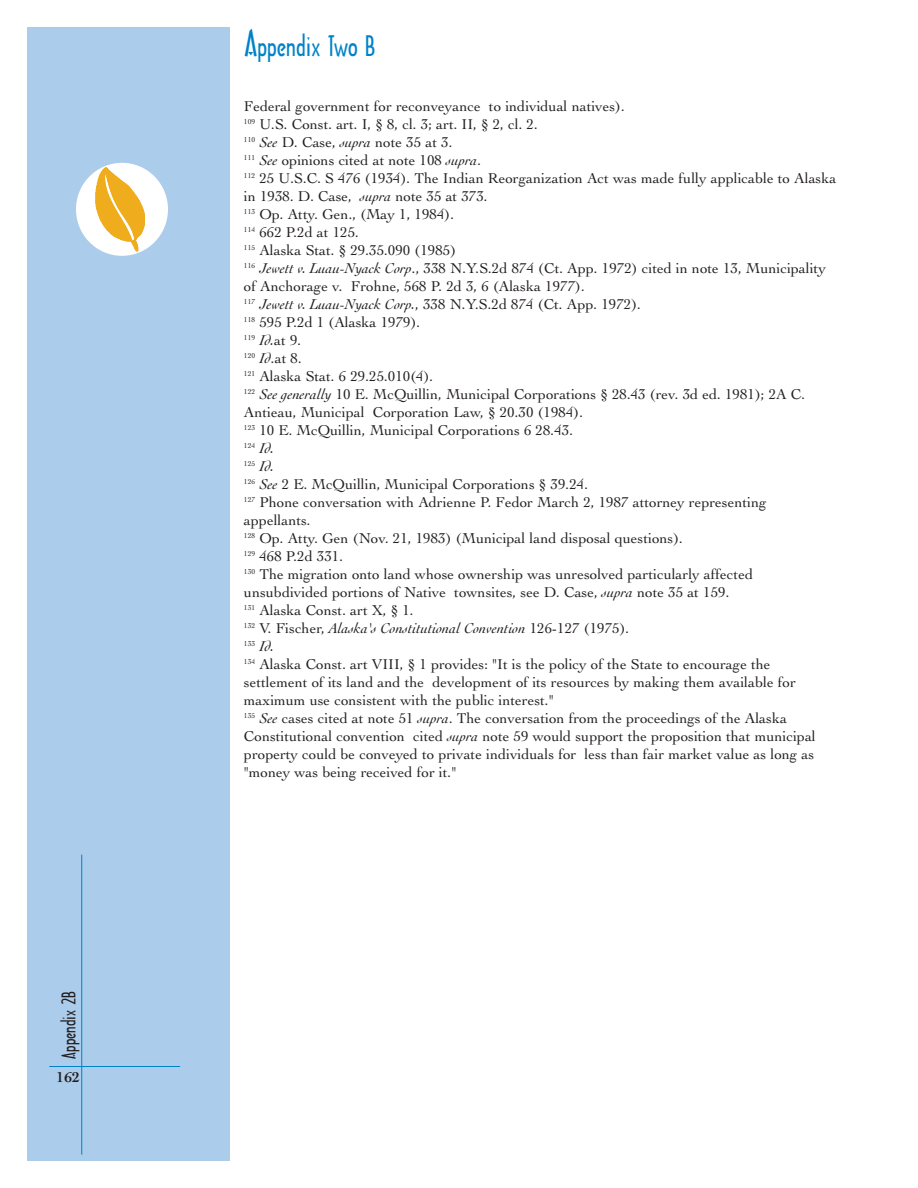
<style>
.page{position:relative;width:918px;height:1188px;background:#fff}
.page>*{position:absolute;margin:0;border:0;box-sizing:border-box;transform-origin:0 0}
.t1{font:27px "Arquitectura";color:#0082c8}
.t2{font:18px "Arquitectura";color:#231f20}
.t3{font:15px/18px "Cochin";color:#231f20}
.t4{font:700 15px "Cochin";color:#231f20}
.t5{font:7.5px "Cochin";color:#231f20}
.s1{font-size:34.5px}
.s2{font-style:italic}
.s3{font-style:italic;font-size:15px}
</style>
<div class="page">
<div style="left:27px;top:27px;width:203px;height:1134px;background:#abccea"></div>
<hr style="left:81px;top:855px;width:1px;height:300px;background:#0082c8">
<hr style="left:49px;top:1066px;width:131px;height:1px;background:#0082c8">
<svg style="left:76px;top:163px;width:92px;height:93px;background:#fbf3e1"></svg>
<img style="left:105px;top:167px;width:40px;height:85px">
<p class="t2" style="left:59px;top:1059px;width:69px;rotate:-90deg">Appendix 2B</p>
<p class="t4" style="left:57px;top:1071px;width:25px">162</p>
<h1 class="t1" style="left:245px;top:31px;width:132px"><span class="s1">A</span>ppendix Two B</h1>
<p class="t3" style="left:244px;top:98px;width:594px">Federal government for reconveyance to individual natives).<br><sup>109</sup> U.S. Const. art. I, § 8, cl. 3; art. II, § 2, cl. 2.<br><sup>110</sup> <span class="s2">See</span> D. Case, <span class="s2">supra</span> note 35 at 3.<br><sup>111</sup> <span class="s2">See</span> opinions cited at note 108 <span class="s2">supra</span>.<br><sup>112</sup> 25 U.S.C. S 476 (1934). The Indian Reorganization Act was made fully applicable to Alaska in 1938. D. Case, <span class="s2">supra</span> note 35 at 373.<br><sup>113</sup> Op. Atty. Gen., (May 1, 1984).<br><sup>114</sup> 662 P.2d at 125.<br><sup>115</sup> Alaska Stat. § 29.35.090 (1985)<br><sup>116</sup> <span class="s2">Jewett v. Luau-Nyack Corp</span>., 338 N.Y.S.2d 874 (Ct. App. 1972) cited in note 13, Municipality of Anchorage v. Frohne, 568 P. 2d 3, 6 (Alaska 1977).<br><sup>117</sup> <span class="s2">Jewett v. Luau-Nyack Corp.</span>, 338 N.Y.S.2d 874 (Ct. App. 1972).<br><sup>118</sup> 595 P.2d 1 (Alaska 1979).<br><sup>119</sup> <span class="s2">Id.</span>at 9.<br><sup>120</sup> <span class="s2">Id</span>.at 8.<br><sup>121</sup> Alaska Stat. 6 29.25.010(4).<br><sup>122</sup> <span class="s2">See generally</span> 10 E. McQuillin, Municipal Corporations § 28.43 (rev. 3d ed. 1981); 2A C.<br>Antieau, Municipal Corporation Law, § 20.30 (1984).<br><sup>123</sup> 10 E. McQuillin, Municipal Corporations 6 28.43.</p>
<p class="t5" style="left:244px;top:442px;width:32px">124 <span class="s3">Id.</span></p>
<p class="t5" style="left:244px;top:460px;width:32px">125 <span class="s3">Id.</span></p>
<p class="t3" style="left:244px;top:476px;width:524px"><sup>126</sup> <span class="s2">See</span> 2 E. McQuillin, Municipal Corporations § 39.24.<br><sup>127</sup> Phone conversation with Adrienne P. Fedor March 2, 1987 attorney representing appellants.<br><sup>128</sup> Op. Atty. Gen (Nov. 21, 1983) (Municipal land disposal questions).<br><sup>129</sup> 468 P.2d 331.<br><sup>130</sup> The migration onto land whose ownership was unresolved particularly affected unsubdivided portions of Native townsites, see D. Case, <span class="s2">supra</span> note 35 at 159.<br><sup>131</sup> Alaska Const. art X, § 1.<br><sup>132</sup> V. Fischer, <span class="s2">Alaska's Constitutional Convention</span> 126-127 (1975).</p>
<p class="t5" style="left:244px;top:640px;width:32px">133 <span class="s3">Id.</span></p>
<p class="t3" style="left:244px;top:656px;width:573px"><sup>134</sup> Alaska Const. art VIII, § 1 provides: "It is the policy of the State to encourage the settlement of its land and the development of its resources by making them available for maximum use consistent with the public interest."<br><sup>135</sup> <span class="s2">See</span> cases cited at note 51 <span class="s2">supra</span>. The conversation from the proceedings of the Alaska Constitutional convention cited <span class="s2">supra</span> note 59 would support the proposition that municipal property could be conveyed to private individuals for less than fair market value as long as "money was being received for it."</p>
</div>
